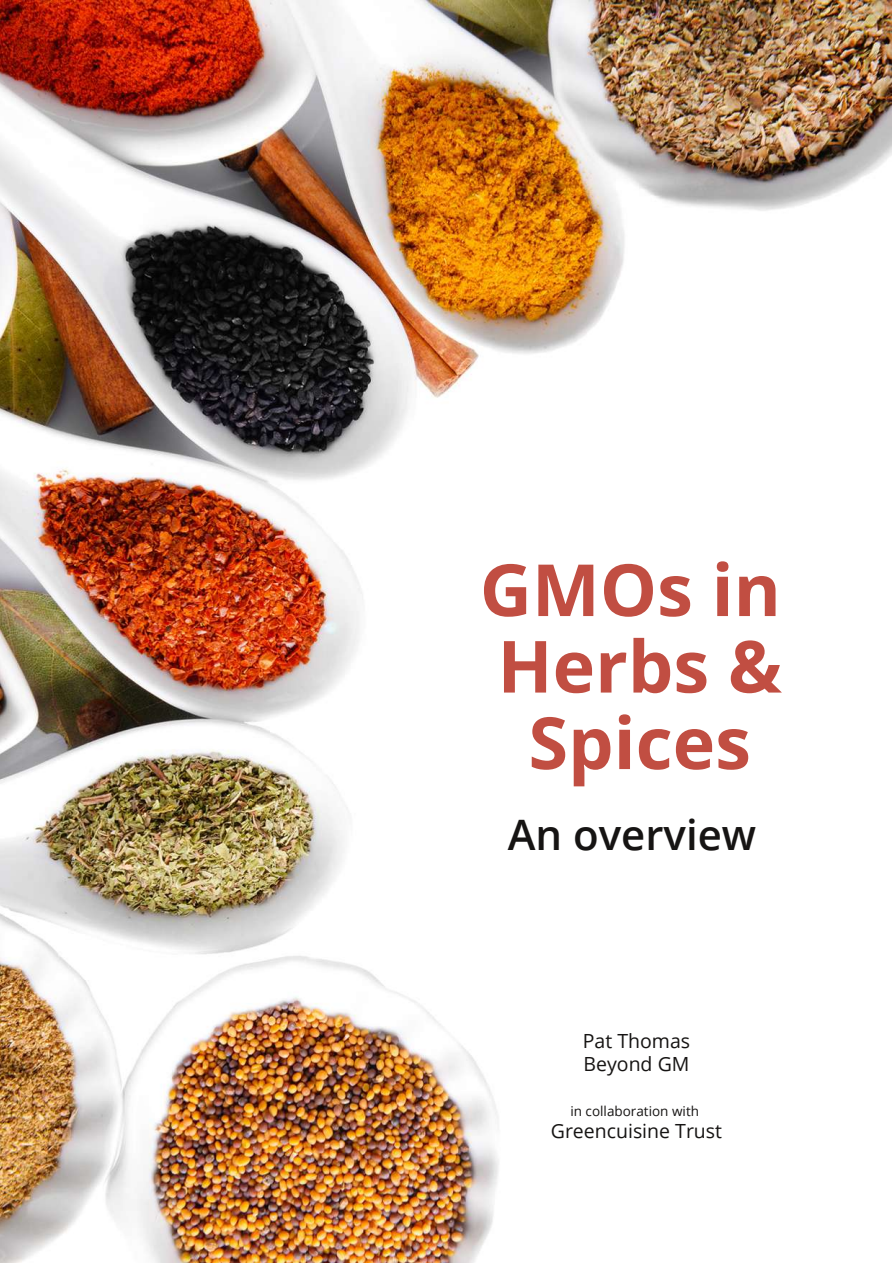
<style>
.page{position:relative;width:893px;height:1263px;background:#fff}
.page>*{position:absolute;margin:0;border:0;box-sizing:border-box;transform-origin:0 0}
.t1{font:700 72px/76.5px "Open Sans";color:#c14e42;text-align:center}
.t2{font:600 42px "Open Sans";color:#161413}
.t3{font:19.5px/22.5px "Open Sans";color:#161413}
.t4{font:13.5px "Open Sans";color:#161413}
</style>
<div class="page">
<img style="left:0;top:0;width:892px;height:1263px">
<h1 class="t1" style="left:480px;top:550px;width:304px">GMOs in<br>Herbs &amp;<br>Spices</h1>
<h2 class="t2" style="left:508px;top:806px;width:250px">An overview</h2>
<p class="t3" style="left:583px;top:1030px;width:109px">Pat Thomas<br>Beyond GM</p>
<p class="t4" style="left:570px;top:1101px;width:130px">in collaboration with</p>
<p class="t3" style="left:551px;top:1120px;width:173px">Greencuisine Trust</p>
</div>
